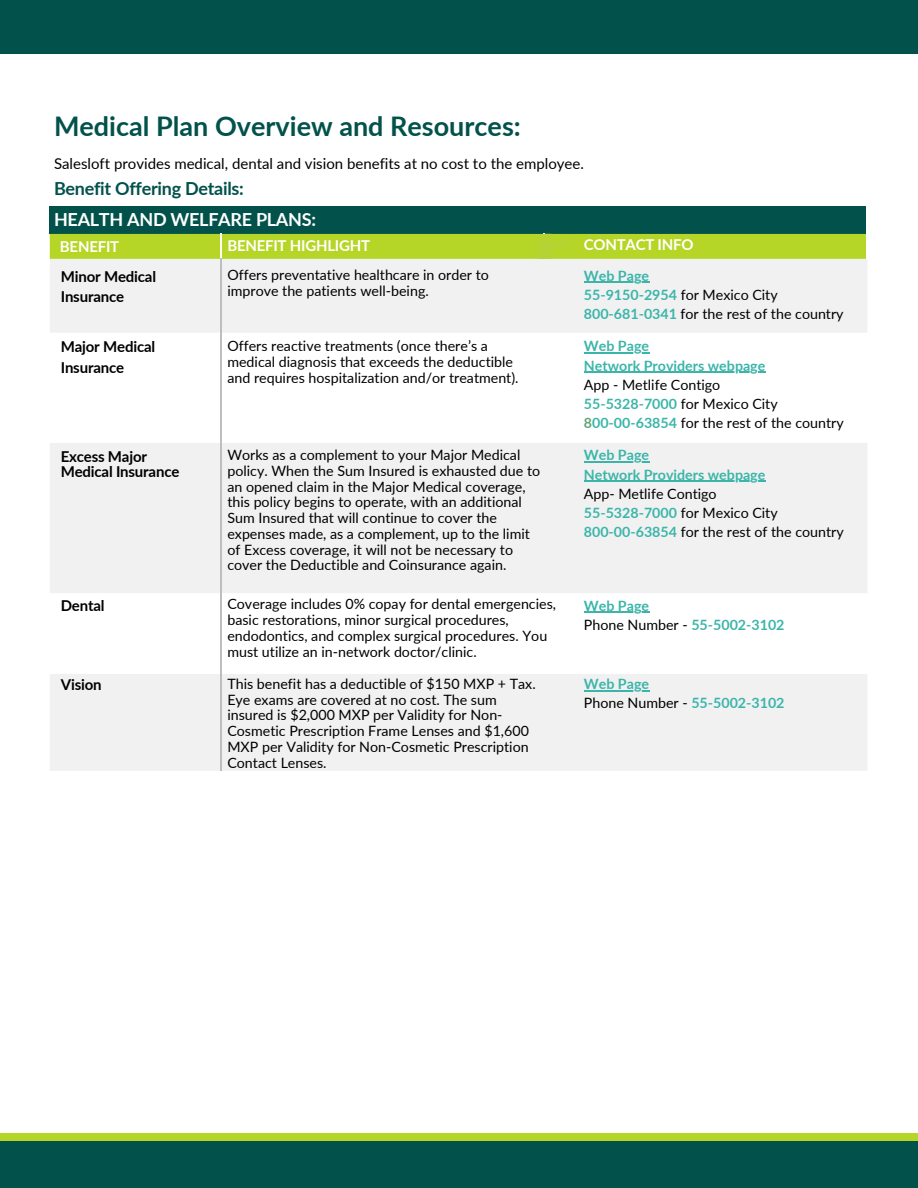
<style>
.page{position:relative;width:918px;height:1188px;background:#fff}
.page>*{position:absolute;margin:0;border:0;box-sizing:border-box;transform-origin:0 0}
.t1{font:700 27px "Lato";color:#02524b}
.t2{font:700 18px "Lato";letter-spacing:-.015em;color:#02524b}
.t3{font:700 18px "Lato";letter-spacing:-.015em;color:#fff}
.t4{font:700 15px/20.2px "Lato";letter-spacing:-.01em;color:#000}
.t5{font:15px "Lato";color:#000}
.t6{font:700 15px "Lato";letter-spacing:-.015em;color:#fff}
.t7{font:14.25px/15.8px "Lato";color:#000}
.t8{font:700 14.25px "Lato";color:#3bb5a9}
.s1{font-weight:700;color:#3bb5a9}
.s2{font-weight:700;color:#61a877}
</style>
<div class="page">
<div style="left:0;top:0;width:918px;height:54px;background:#02524b"></div>
<div style="left:0;top:1134px;width:918px;height:54px;background:#b5d626"></div>
<div style="left:0;top:1142px;width:918px;height:46px;background:#02524b"></div>
<div style="left:50px;top:259px;width:817px;height:512px;background:#f1f1f2"></div>
<svg style="left:50px;top:333px;width:817px;height:341px"></svg>
<hr style="left:220px;top:259px;width:2px;height:74px;background:#bcbec0">
<hr style="left:220px;top:333px;width:2px;height:110px;background:#bcbec0">
<hr style="left:220px;top:443px;width:2px;height:150px;background:#bcbec0">
<hr style="left:220px;top:593px;width:2px;height:81px;background:#bcbec0">
<hr style="left:220px;top:674px;width:2px;height:97px;background:#bcbec0">
<hr style="left:584px;top:282px;width:65px;height:1px;background:#3bb5a9">
<svg style="left:50px;top:207px;width:816px;height:52px;background:#58913a"></svg>
<hr style="left:584px;top:353px;width:65px;height:1px;background:#3bb5a9">
<hr style="left:584px;top:372px;width:181px;height:1px;background:#3bb5a9">
<hr style="left:584px;top:612px;width:65px;height:1px;background:#3bb5a9">
<hr style="left:584px;top:462px;width:65px;height:1px;background:#3bb5a9">
<hr style="left:584px;top:481px;width:181px;height:1px;background:#3bb5a9">
<hr style="left:584px;top:690px;width:65px;height:1px;background:#3bb5a9">
<h1 class="t1" style="left:54px;top:109px;width:468px">Medical Plan Overview and Resources:</h1>
<h5 class="t5" style="left:54px;top:154px;width:532px">Salesloft provides medical, dental and vision benefits at no cost to the employee.</h5>
<p class="t2" style="left:54px;top:177px;width:191px">Benefit Offering Details:</p>
<p class="t3" style="left:54px;top:208px;width:264px">HEALTH AND WELFARE PLANS:</p>
<h4 class="t6" style="left:60px;top:237px;width:61px">BENEFIT</h4>
<p class="t6" style="left:227px;top:236px;width:144px">BENEFIT HIGHLIGHT</p>
<p class="t6" style="left:584px;top:236px;width:111px">CONTACT INFO</p>
<h4 class="t4" style="left:61px;top:266px;width:97px">Minor Medical<br>Insurance</h4>
<p class="t7" style="left:227px;top:267px;width:263px">Offers preventative healthcare in order to improve the patients well-being.</p>
<h4 class="t4" style="left:61px;top:337px;width:96px">Major Medical<br>Insurance</h4>
<h5 class="t7" style="left:227px;top:338px;width:293px">Offers reactive treatments (once there’s a medical diagnosis that exceeds the deductible and requires hospitalization and/or treatment).</h5>
<p class="t8" style="left:584px;top:267px;width:67px">Web Page</p>
<p class="t7" style="left:584px;top:286px;width:195px"><span class="s1">55-9150-2954</span> for Mexico City</p>
<p class="t7" style="left:584px;top:306px;width:261px"><span class="s1">800-681-0341</span> for the rest of the country</p>
<h5 class="t8" style="left:584px;top:337px;width:67px">Web Page</h5>
<p class="t8" style="left:584px;top:356px;width:183px">Network Providers webpage</p>
<p class="t7" style="left:584px;top:375px;width:261px;line-height:19.2px">App - Metlife Contigo<br><span class="s1">55-5328-7000</span> for Mexico City<br><span class="s2">8</span><span class="s1">00-00-63854</span> for the rest of the country</p>
<h2 class="t4" style="left:61px;top:448px;width:120px;line-height:15.8px">Excess Major<br>Medical Insurance</h2>
<p class="t4" style="left:61px;top:595px;width:45px">Dental</p>
<h3 class="t4" style="left:61px;top:674px;width:42px">Vision</h3>
<p class="t7" style="left:227px;top:447px;width:314px">Works as a complement to your Major Medical policy. When the Sum Insured is exhausted due to an opened claim in the Major Medical coverage, this policy begins to operate, with an additional Sum Insured that will continue to cover the expenses made, as a complement, up to the limit of Excess coverage, it will not be necessary to cover the Deductible and Coinsurance again.</p>
<p class="t7" style="left:227px;top:596px;width:330px">Coverage includes 0% copay for dental emergencies, basic restorations, minor surgical procedures, endodontics, and complex surgical procedures. You must utilize an in-network doctor/clinic.</p>
<p class="t7" style="left:227px;top:676px;width:310px">This benefit has a deductible of $150 MXP + Tax.<br>Eye exams are covered at no cost. The sum insured is $2,000 MXP per Validity for Non-Cosmetic Prescription Frame Lenses and $1,600<br>MXP per Validity for Non-Cosmetic Prescription Contact Lenses.</p>
<p class="t8" style="left:584px;top:446px;width:67px">Web Page</p>
<p class="t8" style="left:584px;top:466px;width:183px">Network Providers webpage</p>
<p class="t7" style="left:584px;top:484px;width:261px;line-height:19.2px">App- Metlife Contigo<br><span class="s1">55-5328-7000</span> for Mexico City<br><span class="s1">800-00-63854</span> for the rest of the country</p>
<p class="t8" style="left:584px;top:597px;width:67px">Web Page</p>
<p class="t7" style="left:584px;top:616px;width:202px">Phone Number - <span class="s1">55-5002-3102</span></p>
<p class="t8" style="left:584px;top:675px;width:67px">Web Page</p>
<h5 class="t7" style="left:584px;top:695px;width:202px">Phone Number - <span class="s1">55-5002-3102</span></h5>
</div>
